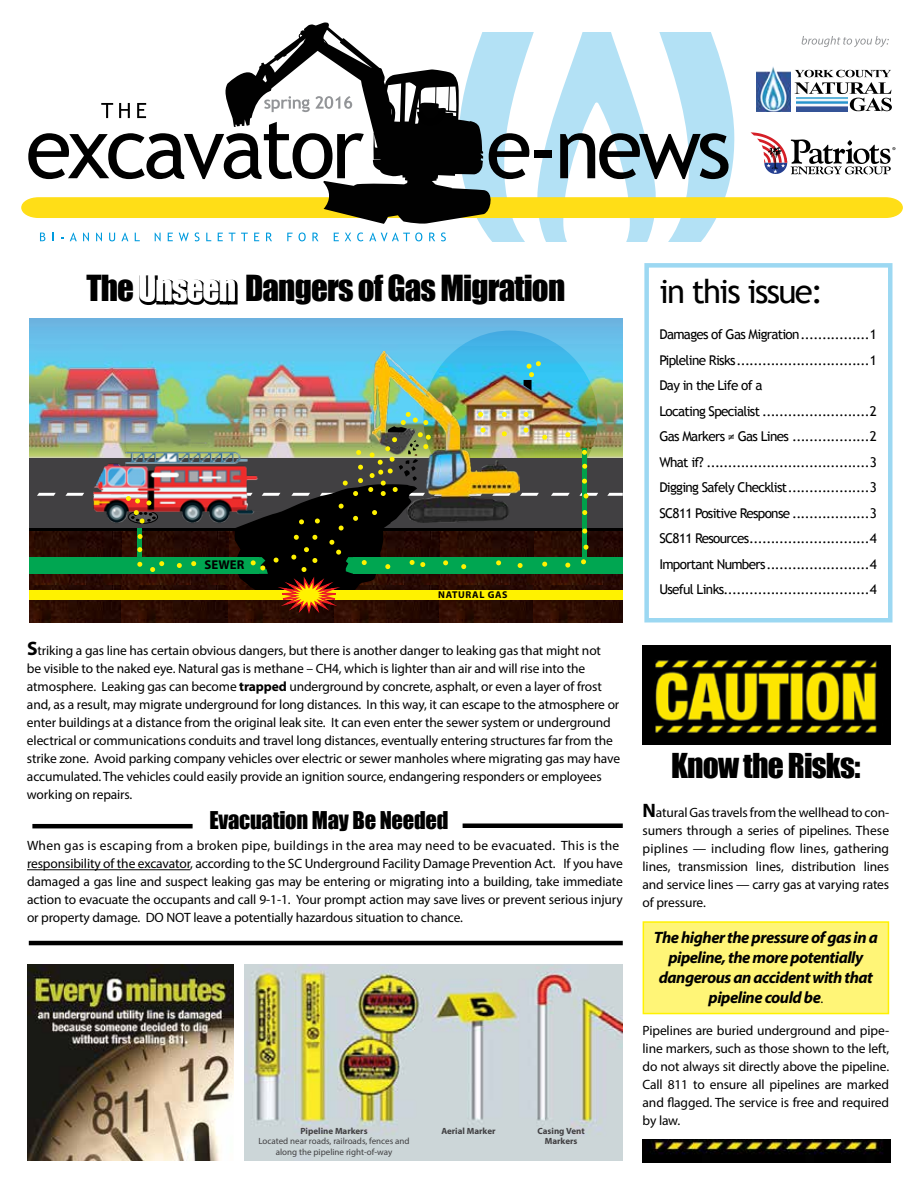
<style>
.page{position:relative;width:918px;height:1188px;background:#fff}
.page>*{position:absolute;margin:0;border:0;box-sizing:border-box;transform-origin:0 0}
.t1{font:700 34.5px "Myriad Pro";letter-spacing:-.05em;color:#000}
.t2{font:33px "Impact";letter-spacing:-.025em;color:#000}
.t3{font:33px "Trebuchet MS";letter-spacing:-.05em;color:#000}
.t4{font:31.5px "Impact";letter-spacing:-.025em;color:#000}
.t5{font:22.5px "Impact";letter-spacing:-.01em;color:#000}
.t6{font:italic 700 16.5px/19.8px "Myriad Pro";letter-spacing:-.03em;color:#000;text-align:center}
.t7{font:13.5px/18px "Myriad Pro";letter-spacing:-.01em;color:#000}
.t8{font:13.5px/25.5px "Trebuchet MS";letter-spacing:-.05em;color:#000}
.t9{font:700 12.75px "Myriad Pro";color:#000}
.t10{font:700 9.9px "Myriad Pro";letter-spacing:.065em;color:#000}
.t11{font:9px/10.8px "Myriad Pro";color:#414042;text-align:center}
.t12{font:700 9px/10.8px "Myriad Pro";color:#414042;text-align:center}
.s1{color:#fff}
.s2{font-weight:700;font-size:19.5px}
.s3{font-weight:700}
.s4{font-weight:400;font-style:normal;font-size:13.5px}
</style>
<div class="page">
<div style="left:644px;top:263px;width:248px;height:359px;background:#fff;border:4px solid #9cd8f2"></div>
<svg style="left:139px;top:275px;width:99px;height:30px"></svg>
<svg style="left:480px;top:32px;width:254px;height:209px;fill:#b3e1f5"></svg>
<svg style="left:21px;top:197px;width:882px;height:22px;background:#fedf26"></svg>
<svg style="left:224px;top:22px;width:270px;height:202px"></svg>
<svg style="left:40px;top:233px;width:5px;height:8px"></svg>
<svg style="left:52px;top:233px;width:2px;height:8px"></svg>
<svg style="left:70px;top:233px;width:7px;height:8px"></svg>
<svg style="left:83px;top:233px;width:6px;height:8px"></svg>
<svg style="left:96px;top:233px;width:6px;height:8px"></svg>
<svg style="left:109px;top:233px;width:6px;height:8px"></svg>
<svg style="left:121px;top:233px;width:7px;height:8px"></svg>
<svg style="left:135px;top:233px;width:5px;height:8px"></svg>
<svg style="left:155px;top:233px;width:6px;height:8px"></svg>
<svg style="left:168px;top:233px;width:5px;height:8px"></svg>
<svg style="left:179px;top:233px;width:10px;height:8px"></svg>
<svg style="left:195px;top:232px;width:5px;height:9px"></svg>
<svg style="left:206px;top:233px;width:5px;height:8px"></svg>
<svg style="left:218px;top:233px;width:5px;height:8px"></svg>
<svg style="left:229px;top:233px;width:6px;height:8px"></svg>
<svg style="left:241px;top:233px;width:7px;height:8px"></svg>
<svg style="left:254px;top:233px;width:5px;height:8px"></svg>
<svg style="left:266px;top:233px;width:6px;height:8px"></svg>
<svg style="left:287px;top:233px;width:6px;height:8px"></svg>
<svg style="left:299px;top:232px;width:7px;height:9px"></svg>
<svg style="left:312px;top:233px;width:7px;height:8px"></svg>
<svg style="left:334px;top:233px;width:5px;height:8px"></svg>
<svg style="left:345px;top:233px;width:6px;height:8px"></svg>
<svg style="left:357px;top:232px;width:6px;height:9px"></svg>
<svg style="left:369px;top:232px;width:53px;height:9px"></svg>
<svg style="left:429px;top:233px;width:6px;height:8px"></svg>
<svg style="left:441px;top:232px;width:5px;height:9px"></svg>
<svg style="left:28px;top:96px;width:336px;height:83px"></svg>
<svg style="left:417px;top:112px;width:27px;height:13px"></svg>
<svg style="left:489px;top:133px;width:40px;height:46px"></svg>
<div style="left:534px;top:150px;width:18px;height:7px;background:#000"></div>
<svg style="left:560px;top:133px;width:169px;height:46px"></svg>
<img style="left:796px;top:111px;width:52px;height:1px">
<img style="left:757px;top:66px;width:33px;height:46px">
<svg style="left:795px;top:70px;width:97px;height:41px"></svg>
<svg style="left:802px;top:36px;width:87px;height:11px"></svg>
<svg style="left:751px;top:132px;width:144px;height:42px"></svg>
<hr style="left:27px;top:869px;width:163px;height:1px;background:#000">
<img style="left:29px;top:319px;width:594px;height:139px">
<img style="left:423px;top:331px;width:174px;height:127px">
<img style="left:29px;top:531px;width:94px;height:92px">
<img style="left:122px;top:585px;width:318px;height:38px">
<img style="left:440px;top:531px;width:94px;height:92px">
<img style="left:534px;top:531px;width:89px;height:92px">
<img style="left:123px;top:574px;width:111px;height:11px">
<div style="left:29px;top:458px;width:594px;height:70px;background:#414042"></div>
<svg style="left:37px;top:493px;width:19px;height:3px"></svg>
<svg style="left:65px;top:493px;width:19px;height:3px"></svg>
<svg style="left:520px;top:493px;width:19px;height:3px"></svg>
<svg style="left:551px;top:493px;width:19px;height:3px"></svg>
<svg style="left:607px;top:493px;width:16px;height:3px"></svg>
<img style="left:373px;top:352px;width:147px;height:170px">
<div style="left:29px;top:557px;width:230px;height:17px;background:#00a651"></div>
<div style="left:353px;top:557px;width:270px;height:17px;background:#00a651"></div>
<div style="left:29px;top:590px;width:594px;height:10px;background:#fff200"></div>
<img style="left:89px;top:370px;width:173px;height:197px">
<svg style="left:150px;top:561px;width:14px;height:11px"></svg>
<svg style="left:137px;top:562px;width:5px;height:5px"></svg>
<svg style="left:137px;top:547px;width:5px;height:5px"></svg>
<svg style="left:138px;top:534px;width:5px;height:5px"></svg>
<div style="left:582px;top:449px;width:5px;height:108px;background:#00a14b"></div>
<svg style="left:581px;top:559px;width:5px;height:5px"></svg>
<svg style="left:584px;top:545px;width:5px;height:5px"></svg>
<svg style="left:582px;top:529px;width:5px;height:5px"></svg>
<svg style="left:461px;top:564px;width:5px;height:5px"></svg>
<svg style="left:496px;top:560px;width:5px;height:5px"></svg>
<svg style="left:518px;top:563px;width:5px;height:5px"></svg>
<svg style="left:542px;top:562px;width:5px;height:5px"></svg>
<svg style="left:565px;top:563px;width:5px;height:5px"></svg>
<svg style="left:582px;top:510px;width:5px;height:5px"></svg>
<svg style="left:579px;top:493px;width:19px;height:5px"></svg>
<svg style="left:582px;top:479px;width:5px;height:5px"></svg>
<svg style="left:502px;top:431px;width:5px;height:5px"></svg>
<svg style="left:481px;top:428px;width:5px;height:5px"></svg>
<svg style="left:478px;top:412px;width:5px;height:5px"></svg>
<svg style="left:502px;top:412px;width:5px;height:5px"></svg>
<svg style="left:524px;top:412px;width:5px;height:5px"></svg>
<svg style="left:524px;top:428px;width:5px;height:5px"></svg>
<svg style="left:542px;top:435px;width:5px;height:5px"></svg>
<svg style="left:565px;top:432px;width:5px;height:5px"></svg>
<svg style="left:524px;top:361px;width:17px;height:30px"></svg>
<svg style="left:123px;top:493px;width:47px;height:30px"></svg>
<svg style="left:582px;top:464px;width:5px;height:5px"></svg>
<svg style="left:582px;top:450px;width:5px;height:5px"></svg>
<svg style="left:177px;top:563px;width:5px;height:5px"></svg>
<svg style="left:191px;top:561px;width:5px;height:5px"></svg>
<img style="left:234px;top:412px;width:219px;height:205px">
<div style="left:643px;top:921px;width:246px;height:93px;background:#fff577;border:2px solid #fff200"></div>
<img style="left:643px;top:645px;width:248px;height:100px">
<img style="left:244px;top:964px;width:379px;height:197px">
<hr style="left:32px;top:824px;width:161px;height:4px;background:#000">
<hr style="left:463px;top:824px;width:160px;height:4px;background:#000">
<img style="left:643px;top:1139px;width:248px;height:23px">
<hr style="left:29px;top:941px;width:594px;height:4px;background:#000">
<img style="left:27px;top:965px;width:207px;height:196px">
<h2 class="t2" style="left:86px;top:263px;width:480px">The <span class="s1">Unseen</span> Dangers of Gas Migration</h2>
<h2 class="t3" style="left:659px;top:272px;width:165px">in this issue:</h2>
<p class="t8" style="left:659px;top:322px;width:219px">Damages of Gas Migration................1<br>Pipleline Risks...............................1<br>Day in the Life of a<br>Locating Specialist .........................2<br>Gas Markers ≠ Gas Lines ..................2<br>What if? ......................................3<br>Digging Safely Checklist...................3<br>SC811 Positive Response ..................3<br>SC811 Resources............................4<br>Important Numbers........................4<br>Useful Links..................................4</p>
<h1 class="t1" style="left:101px;top:271px;width:455px">Gas Migration &amp; Ignition Services</h1>
<p class="t9" style="left:205px;top:557px;width:41px">SEWER</p>
<p class="t10" style="left:438px;top:589px;width:71px">NATURAL GAS</p>
<p class="t7" style="left:27px;top:642px;width:595px"><span class="s2">S</span>triking a gas line has certain obvious dangers, but there is another danger to leaking gas that might not<br>be visible to the naked eye. Natural gas is methane – CH4, which is lighter than air and will rise into the atmosphere. Leaking gas can become <span class="s3">trapped</span> underground by concrete, asphalt, or even a layer of frost and, as a result, may migrate underground for long distances. In this way, it can escape to the atmosphere or enter buildings at a distance from the original leak site. It can even enter the sewer system or underground electrical or communications conduits and travel long distances, eventually entering structures far from the strike zone. Avoid parking company vehicles over electric or sewer manholes where migrating gas may have accumulated. The vehicles could easily provide an ignition source, endangering responders or employees working on repairs.</p>
<h3 class="t5" style="left:209px;top:803px;width:241px">Evacuation May Be Needed</h3>
<p class="t7" style="left:27px;top:837px;width:597px">When gas is escaping from a broken pipe, buildings in the area may need to be evacuated. This is the responsibility of the excavator, according to the SC Underground Facility Damage Prevention Act. If you have damaged a gas line and suspect leaking gas may be entering or migrating into a building, take immediate action to evacuate the occupants and call 9-1-1. Your prompt action may save lives or prevent serious injury or property damage. DO NOT leave a potentially hazardous situation to chance.</p>
<p class="t12" style="left:300px;top:1125px;width:69px">Pipeline Markers</p>
<p class="t11" style="left:258px;top:1136px;width:153px">Located near roads, railroads, fences and along the pipeline right-of-way</p>
<p class="t12" style="left:441px;top:1125px;width:56px">Aerial Marker</p>
<p class="t12" style="left:538px;top:1125px;width:49px">Casing Vent<br>Markers</p>
<h3 class="t4" style="left:671px;top:741px;width:191px">Know the Risks:</h3>
<p class="t7" style="left:643px;top:803px;width:248px;text-align:justify"><span class="s2">N</span>atural Gas travels from the wellhead to con&shy;sumers through a series of pipelines. These piplines — including flow lines, gathering lines, transmission lines, distribution lines and service lines — carry gas at varying rates of pressure.</p>
<p class="t6" style="left:654px;top:927px;width:226px">The higher the pressure of gas in a pipeline, the more potentially dangerous an accident with that pipeline could be<span class="s4">.</span></p>
<p class="t7" style="left:643px;top:1021px;width:248px;text-align:justify">Pipelines are buried underground and pipe&shy;line markers, such as those shown to the left, do not always sit directly above the pipeline.<br>Call 811 to ensure all pipelines are marked and flagged. The service is free and required by law.</p>
</div>
